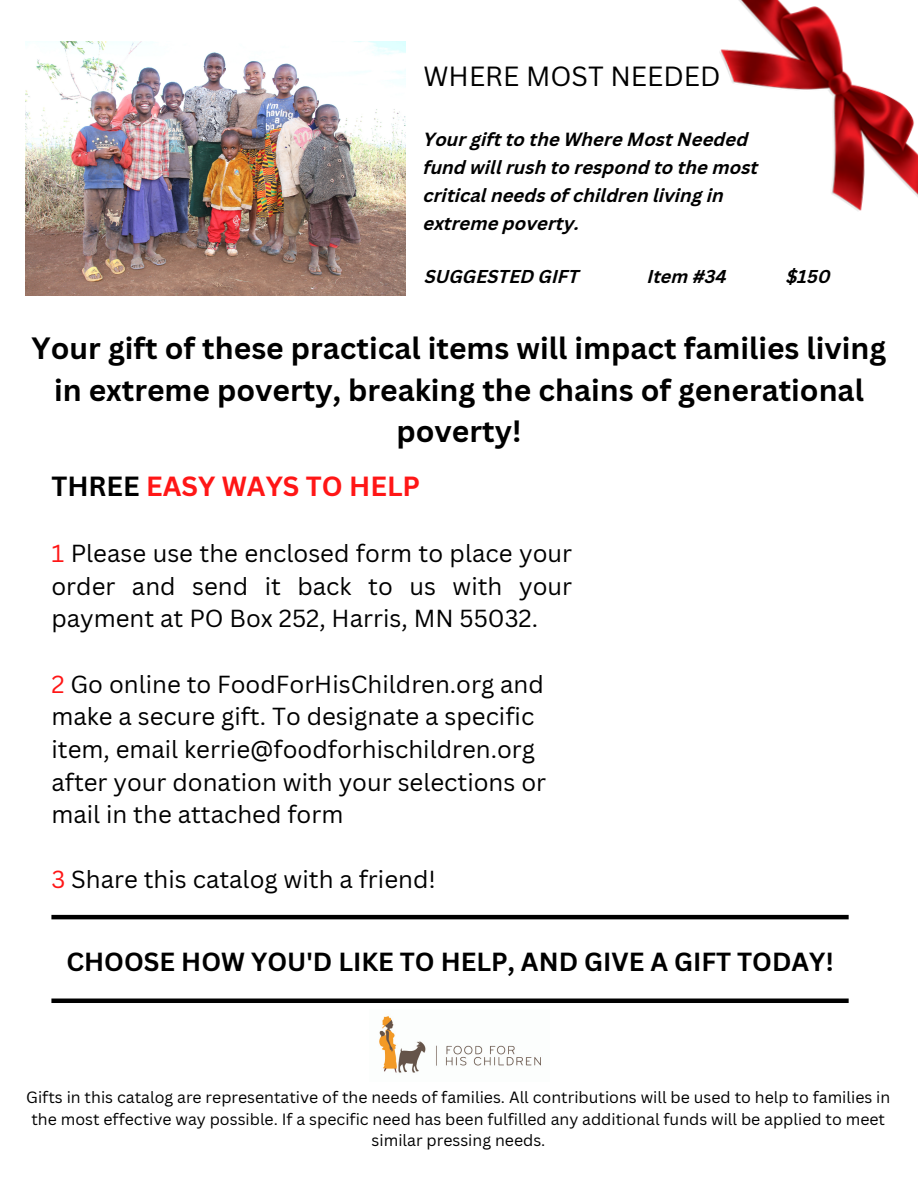
<style>
.page{position:relative;width:918px;height:1188px;background:#fff}
.page>*{position:absolute;margin:0;border:0;box-sizing:border-box;transform-origin:0 0}
.t1{font:700 30px/41.7px "Canva Sans";color:#000;text-align:center}
.t2{font:700 27px "Canva Sans";color:#ff1616}
.t3{font:27px "Canva Sans";color:#000}
.t4{font:700 25.5px "Canva Sans";color:#000}
.t5{font:24px/32.7px "Canva Sans";color:#000;text-align:justify}
.t6{font:italic 700 18.6px/28.2px "Canva Sans";color:#000}
.t7{font:italic 700 18.15px "Canva Sans";color:#000}
.t8{font:15.9px/21.9px "Canva Sans";color:#000;text-align:center}
.s1{color:#000}
.s2{color:#ff1616}
</style>
<div class="page">
<hr style="left:51px;top:915px;width:798px;height:4px;background:#000">
<hr style="left:51px;top:999px;width:798px;height:4px;background:#000">
<img style="left:379px;top:1016px;width:162px;height:57px">
<img style="left:26px;top:42px;width:380px;height:254px">
<img style="left:719px;top:0;width:199px;height:211px">
<h3 class="t3" style="left:423px;top:57px;width:299px">WHERE MOST NEEDED</h3>
<p class="t6" style="left:423px;top:127px;width:336px">Your gift to the Where Most Needed fund will rush to respond to the most critical needs of children living in extreme poverty.</p>
<p class="t7" style="left:425px;top:269px;width:156px">SUGGESTED GIFT</p>
<p class="t7" style="left:647px;top:269px;width:81px">Item #34</p>
<p class="t7" style="left:786px;top:269px;width:46px">$150</p>
<h4 class="t1" style="left:32px;top:326px;width:856px">Your gift of these practical items will impact families living in extreme poverty, breaking the chains of generational poverty!</h4>
<h5 class="t2" style="left:51px;top:467px;width:370px"><span class="s1">THREE</span> EASY WAYS TO HELP</h5>
<h5 class="t5" style="left:51px;top:536px;width:522px"><span class="s2">1</span> Please use the enclosed form to place your order and send it back to us with your payment at PO Box 252, Harris, MN 55032.</h5>
<h2 class="t5" style="left:51px;top:667px;width:496px;text-align:left"><span class="s2">2</span> Go online to FoodForHisChildren.org and make a secure gift. To designate a specific item, email kerrie@foodforhischildren.org after your donation with your selections or mail in the attached form</h2>
<h3 class="t5" style="left:51px;top:863px;width:386px"><span class="s2">3</span> Share this catalog with a friend!</h3>
<h4 class="t4" style="left:66px;top:944px;width:769px">CHOOSE HOW YOU'D LIKE TO HELP, AND GIVE A GIFT TODAY!</h4>
<h4 class="t8" style="left:26px;top:1086px;width:866px">Gifts in this catalog are representative of the needs of families. All contributions will be used to help to families in the most effective way possible. If a specific need has been fulfilled any additional funds will be applied to meet similar pressing needs.</h4>
</div>
